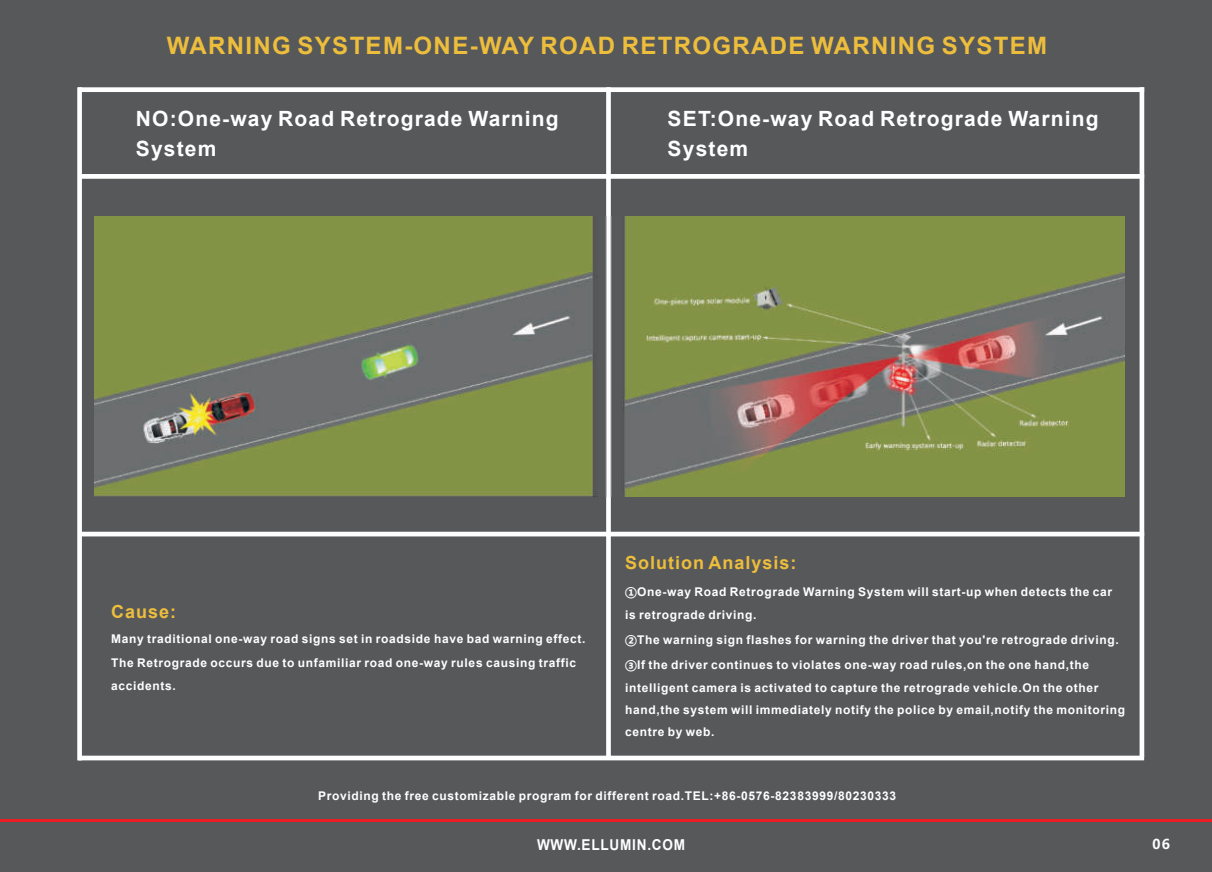
<style>
.page{position:relative;width:1212px;height:872px;background:#57585a}
.page>*{position:absolute;margin:0;border:0;box-sizing:border-box;transform-origin:0 0}
.t1{font:700 24px "Arial";letter-spacing:.055em;color:#edbd3c}
.t2{font:700 21px/29.5px "Arial";letter-spacing:.055em;color:#fff}
.t3{font:700 18px "Arial";letter-spacing:.055em;color:#edbd3c}
.t4{font:700 15px "Arial";letter-spacing:.055em;color:#fff;scale:.91 1}
.t5{font:700 13.5px "Microsoft Ya Hei";color:#fff}
.t6{font:700 12px/23.4px "Arial";letter-spacing:.055em;color:#fff}
.s1{font-family:"Microsoft Ya Hei"}
</style>
<div class="page">
<hr style="left:0;top:819px;width:1212px;height:2px;background:#ee1d23">
<svg style="left:82px;top:87px;width:1057px;height:5px;background:#f4f4f4"></svg>
<svg style="left:82px;top:174px;width:1057px;height:5px;background:#f6f6f6"></svg>
<svg style="left:606px;top:87px;width:5px;height:668px;background:#f4f4f4"></svg>
<hr style="left:78px;top:532px;width:1066px;height:4px;background:#fff">
<svg style="left:82px;top:755px;width:1062px;height:5px;background:#e8e8e9"></svg>
<svg style="left:77px;top:87px;width:5px;height:673px;background:#f4f4f4"></svg>
<svg style="left:1139px;top:87px;width:5px;height:669px;background:#ebebeb"></svg>
<img style="left:95px;top:216px;width:1029px;height:281px">
<h1 class="t1" style="left:167px;top:29px;width:882px">WARNING SYSTEM-ONE-WAY ROAD RETROGRADE WARNING SYSTEM</h1>
<h2 class="t2" style="left:136px;top:104px;width:424px">NO:One-way Road Retrograde Warning<br>System</h2>
<h2 class="t2" style="left:668px;top:104px;width:432px">SET:One-way Road Retrograde Warning<br>System</h2>
<h3 class="t3" style="left:111px;top:599px;width:67px">Cause:</h3>
<p class="t6" style="left:111px;top:627px;width:476px">Many traditional one-way road signs set in roadside have bad warning effect.<br>The Retrograde occurs due to unfamiliar road one-way rules causing traffic accidents.</p>
<h3 class="t3" style="left:625px;top:550px;width:173px">Solution Analysis:</h3>
<p class="t6" style="left:625px;top:580px;width:488px;line-height:22.8px"><span class="s1">①</span>One-way Road Retrograde Warning System will start-up when detects the car is retrograde driving.</p>
<p class="t6" style="left:625px;top:626px;width:495px;line-height:25.8px"><span class="s1">②</span>The warning sign flashes for warning the driver that you're retrograde driving.<br><span class="s1">③</span>If the driver continues to violates one-way road rules,on the one hand,the</p>
<p class="t6" style="left:625px;top:677px;width:502px;line-height:21.8px">intelligent camera is activated to capture the retrograde vehicle.On the other hand,the system will immediately notify the police by email,notify the monitoring centre by web.</p>
<p class="t6" style="left:318px;top:784px;width:579px">Providing the free customizable program for different road.TEL: 86-0576-82383999/80230333</p>
<p class="t6" style="left:714px;top:784px;width:9px">+</p>
<p class="t4" style="left:537px;top:834px;width:164px">WWW.ELLUMIN.COM</p>
<p class="t5" style="left:1152px;top:835px;width:19px">06</p>
</div>
